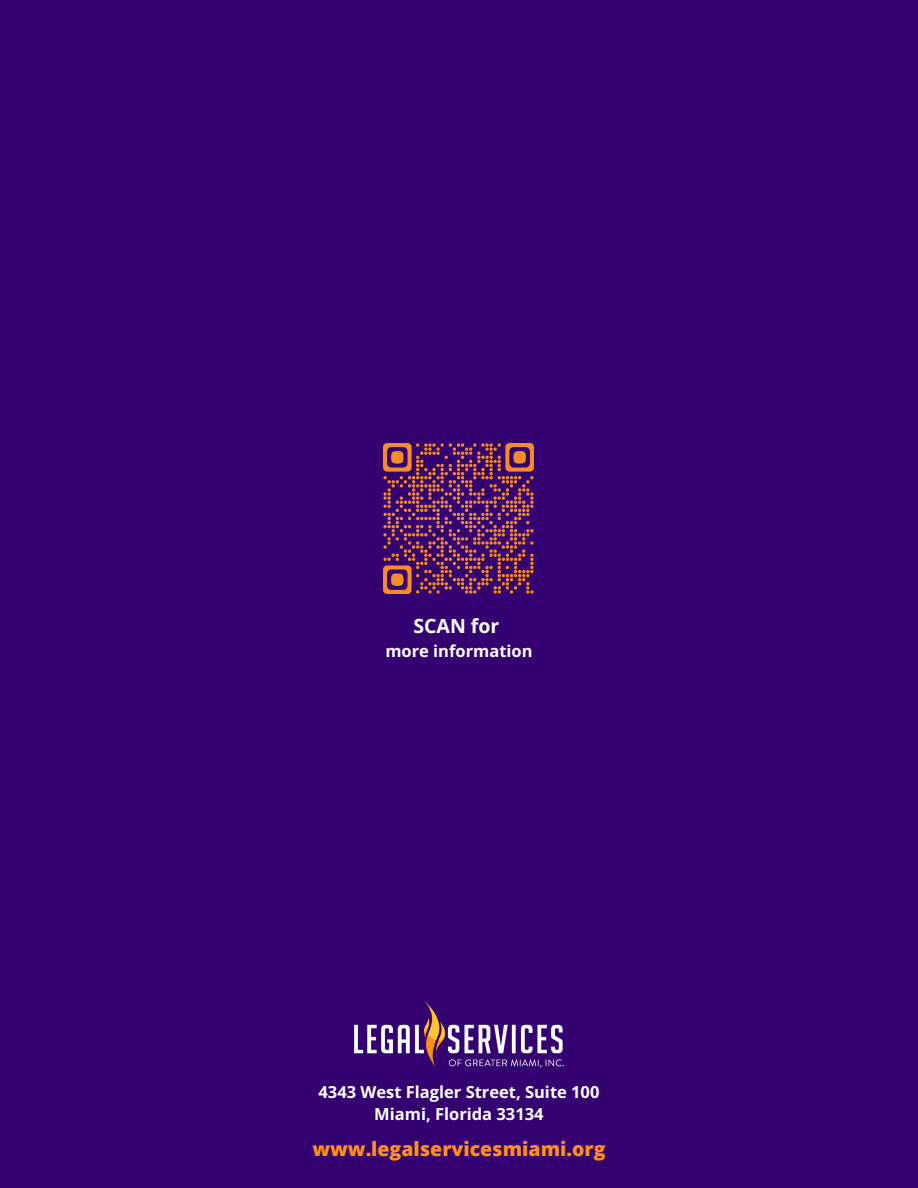
<style>
.page{position:relative;width:918px;height:1188px;background:#330170}
.page>*{position:absolute;margin:0;border:0;box-sizing:border-box;transform-origin:0 0}
.t1{font:800 19.5px "Open Sans";color:#ff9016}
.t2{font:700 19.5px "Open Sans";color:#fff}
.t3{font:700 16.5px/22.5px "Open Sans";color:#fff;text-align:center}
</style>
<div class="page">
<img style="left:354px;top:1001px;width:209px;height:67px">
<img style="left:384px;top:444px;width:150px;height:149px">
<p class="t2" style="left:413px;top:613px;width:87px">SCAN for</p>
<p class="t3" style="left:385px;top:639px;width:149px">more information</p>
<p class="t3" style="left:319px;top:1080px;width:282px">4343 West Flagler Street, Suite 100<br>Miami, Florida 33134</p>
<p class="t1" style="left:312px;top:1135px;width:295px">www.legalservicesmiami.org</p>
</div>
